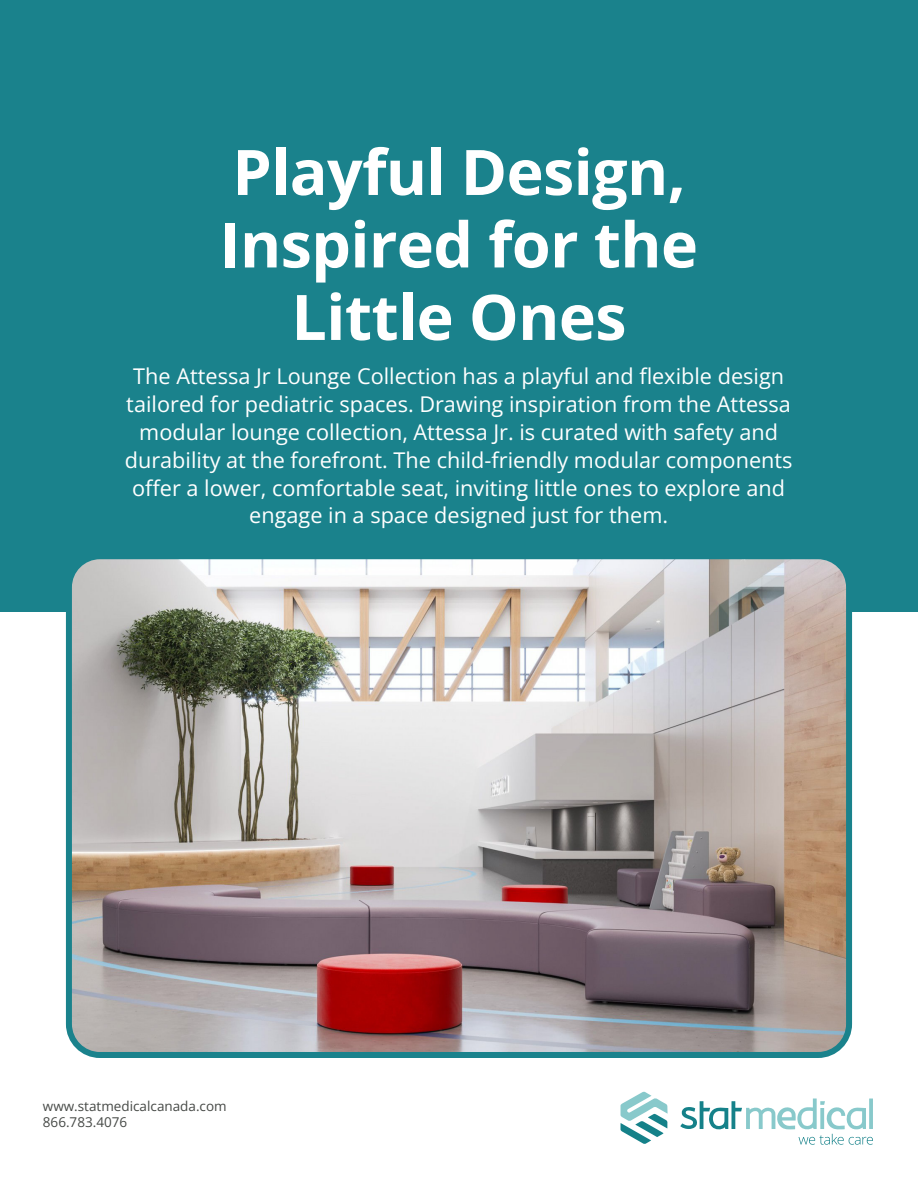
<style>
.page{position:relative;width:918px;height:1188px;background:#fff}
.page>*{position:absolute;margin:0;border:0;box-sizing:border-box;transform-origin:0 0}
.t1{font:700 62.85px/72.4px "Open Sans";letter-spacing:-.01em;color:#fff;text-align:center}
.t2{font:21.75px/27.9px "Open Sans";color:#fff;text-align:center}
.t3{font:13.5px/16.2px "Open Sans";color:#464946}
</style>
<div class="page">
<svg style="left:621px;top:1092px;width:47px;height:52px"></svg>
<svg style="left:680px;top:1098px;width:193px;height:47px"></svg>
<div style="left:0;top:0;width:918px;height:612px;background:#1a828c"></div>
<img style="left:73px;top:560px;width:772px;height:491px">
<div style="left:66px;top:553px;width:786px;height:505px;border:6px solid #1a828c;border-radius:31px"></div>
<h1 class="t1" style="left:220px;top:134px;width:480px">Playful Design,<br>Inspired for the<br>Little Ones</h1>
<p class="t2" style="left:125px;top:362px;width:669px">The Attessa Jr Lounge Collection has a playful and flexible design tailored for pediatric spaces. Drawing inspiration from the Attessa modular lounge collection, Attessa Jr. is curated with safety and durability at the forefront. The child-friendly modular components offer a lower, comfortable seat, inviting little ones to explore and engage in a space designed just for them.</p>
<p class="t3" style="left:43px;top:1097px;width:185px">www.statmedicalcanada.com<br>866.783.4076</p>
</div>
